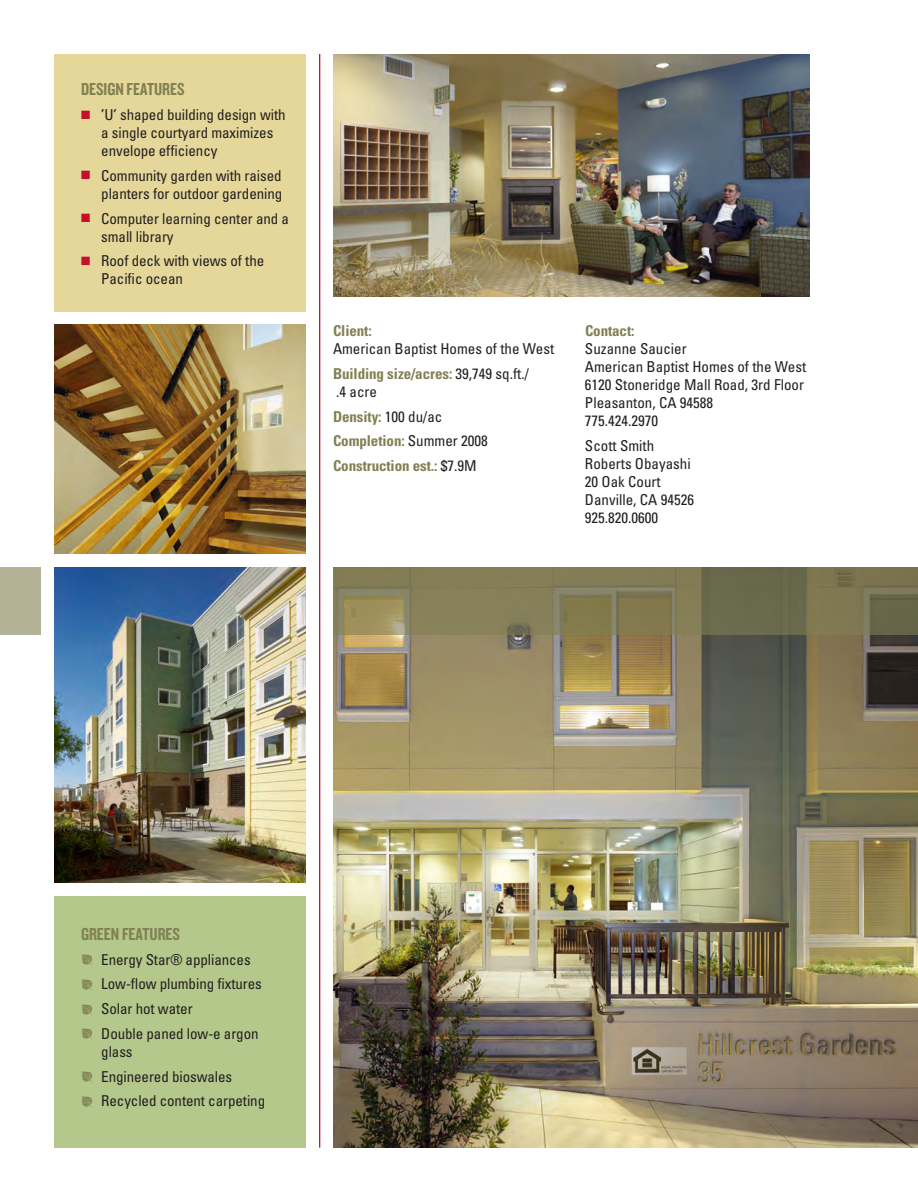
<style>
.page{position:relative;width:918px;height:1188px;background:#fff}
.page>*{position:absolute;margin:0;border:0;box-sizing:border-box;transform-origin:0 0}
.features_subhead{font:18px "Knockout 49 Liteweight";color:#818053}
.features_list{font:condensed 15px/18px "Univers";letter-spacing:-.005em;color:#231f20}
.body_list{font:condensed 15px/18px "Univers";color:#231f20}
.body_list-2{font:700 condensed 15px/18px "Univers";letter-spacing:-.005em;color:#818053}
.s1{color:#c3102f}
.s2{font-weight:700;color:#818053}
.s3{font-weight:400;color:#231f20}
.s4{font-family:"Botanical";font-stretch:normal;font-size:12px;color:#818053}
</style>
<div class="page">
<div style="left:54px;top:54px;width:252px;height:258px;background:#e5d79a"></div>
<div style="left:54px;top:896px;width:252px;height:252px;background:#b4c88b"></div>
<hr style="left:319px;top:54px;width:1px;height:1094px;background:#c3102f">
<img style="left:333px;top:634px;width:585px;height:513px">
<img style="left:333px;top:54px;width:477px;height:243px">
<img style="left:54px;top:567px;width:252px;height:315px">
<img style="left:54px;top:324px;width:252px;height:230px">
<svg style="left:333px;top:567px;width:585px;height:67px;background:#7e7854"></svg>
<div style="left:0;top:567px;width:40px;height:67px;background:#b3b297"></div>
<p class="features_subhead" style="left:81px;top:78px;width:105px">DESIGN FEATURES</p>
<p class="features_list" style="left:101px;top:105px;width:186px;text-indent:-20px"><span class="s1">■</span> ’U’ shaped building design with a single courtyard maximizes envelope efficiency</p>
<p class="features_list" style="left:81px;top:166px;width:203px;text-align:right"><span class="s1">■</span> Community garden with raised planters for outdoor gardening</p>
<p class="features_list" style="left:101px;top:209px;width:189px;text-indent:-20px"><span class="s1">■</span> Computer learning center and a small library</p>
<p class="features_list" style="left:101px;top:252px;width:165px;text-indent:-20px"><span class="s1">■</span> Roof deck with views of the<br>Pacific ocean</p>
<p class="body_list" style="left:333px;top:321px;width:223px"><span class="s2">Client:<br></span>American Baptist Homes of the West</p>
<p class="body_list-2" style="left:333px;top:364px;width:197px">Building size/acres: <span class="s3">39,749 sq.ft./ .4 acre</span></p>
<p class="body_list-2" style="left:333px;top:407px;width:111px">Density: <span class="s3">100 du/ac</span></p>
<p class="body_list-2" style="left:333px;top:432px;width:156px">Completion: <span class="s3">Summer 2008</span></p>
<p class="body_list-2" style="left:333px;top:457px;width:145px">Construction est.: <span class="s3">$7.9M</span></p>
<p class="body_list" style="left:585px;top:321px;width:223px"><span class="s2">Contact:<br></span>Suzanne Saucier<br>American Baptist Homes of the West<br>6120 Stoneridge Mall Road, 3rd Floor<br>Pleasanton, CA 94588<br>775.424.2970</p>
<p class="body_list" style="left:585px;top:436px;width:111px">Scott Smith<br>Roberts Obayashi<br>20 Oak Court<br>Danville, CA 94526<br>925.820.0600</p>
<p class="features_subhead" style="left:81px;top:922px;width:100px">GREEN FEATURES</p>
<p class="features_list" style="left:81px;top:950px;width:171px"><span class="s4">O</span> Energy Star® appliances</p>
<p class="features_list" style="left:81px;top:975px;width:182px"><span class="s4">O</span> Low-flow plumbing fixtures</p>
<p class="features_list" style="left:81px;top:999px;width:113px"><span class="s4">O</span> Solar hot water</p>
<p class="features_list" style="left:101px;top:1024px;width:159px;text-indent:-20px"><span class="s4">O</span> Double paned low-e argon glass</p>
<p class="features_list" style="left:81px;top:1067px;width:153px"><span class="s4">O</span> Engineered bioswales</p>
<p class="features_list" style="left:81px;top:1092px;width:186px"><span class="s4">O</span> Recycled content carpeting</p>
</div>
